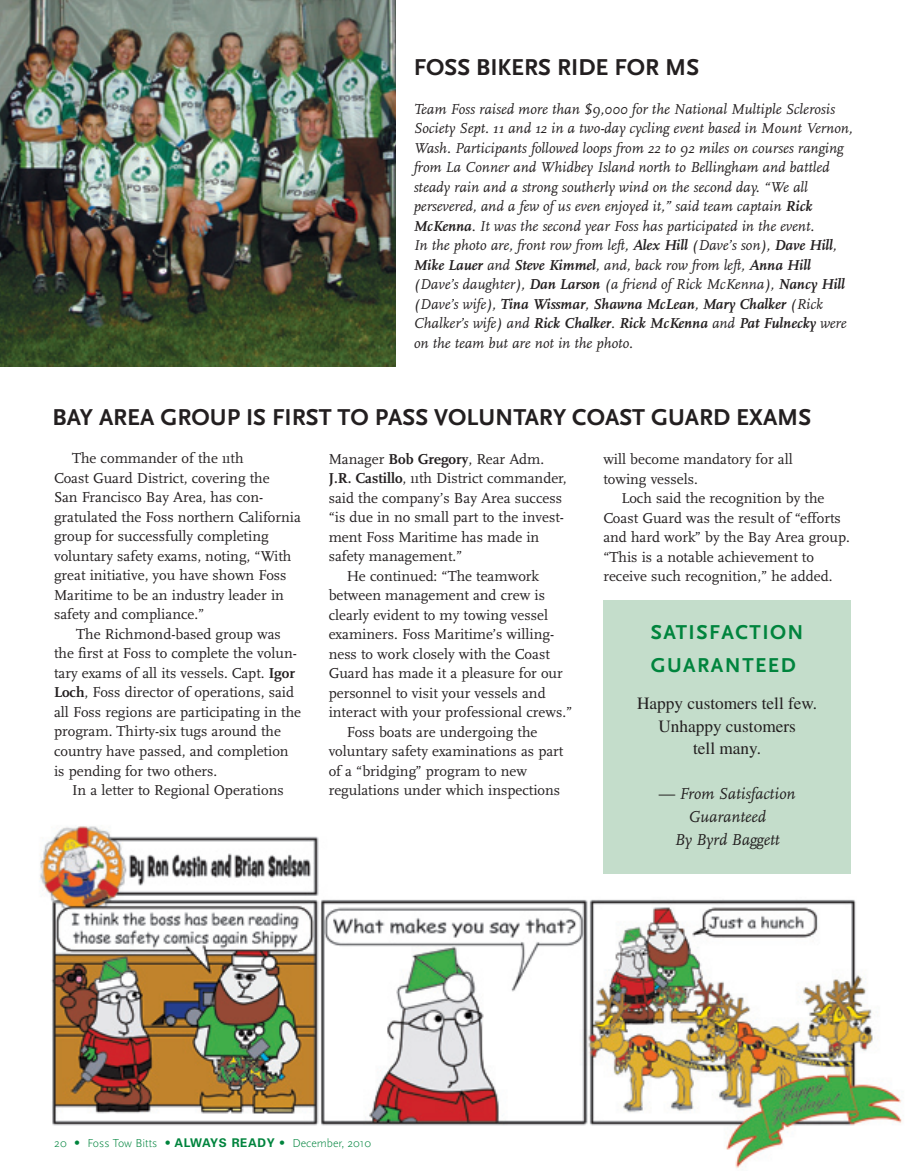
<style>
.page{position:relative;width:905px;height:1175px;background:#fff}
.page>*{position:absolute;margin:0;border:0;box-sizing:border-box;transform-origin:0 0}
.t1{font:700 24px "Scala Sans";color:#231f20}
.t2{font:700 21px/33px "Scala Sans";letter-spacing:.07em;color:#00843d}
.t3{font:17.25px/22.5px "Times";color:#231f20;text-align:center}
.t4{font:italic 16.5px/22.5px "Scala";color:#231f20;text-align:center}
.t5{font:15px/19.5px "Scala";color:#231f20}
.t6{font:italic 15px/19.5px "Scala";color:#231f20}
.t7{font:300 12px "Scala Sans";color:#00843d}
.s1{font-weight:700}
.s2{font-style:normal}
.s3{font-family:"Univers"}
.s4{font-family:"Univers";font-weight:700}
</style>
<div class="page">
<img style="left:39px;top:814px;width:863px;height:355px">
<div style="left:603px;top:600px;width:247px;height:273px;background:#c4ddcb"></div>
<img style="left:0;top:0;width:396px;height:366px">
<h1 class="t1" style="left:413px;top:54px;width:287px">FOSS BIKERS RIDE FOR MS</h1>
<p class="t6" style="left:413px;top:99px;width:440px">Team Foss raised more than $9,000 for the National Multiple Sclerosis Society Sept. 11 and 12 in a two-day cycling event based in Mount Vernon, Wash. Participants followed loops from 22 to 92 miles on courses ranging from La Conner and Whidbey Island north to Bellingham and battled steady rain and a strong southerly wind on the second day. “We all persevered, and a few of us even enjoyed it,” said team captain <span class="s1">Rick McKenna</span>. It was the second year Foss has participated in the event.<br>In the photo are, front row from left, <span class="s1">Alex Hill</span> (Dave’s son), <span class="s1">Dave Hill</span>, <span class="s1">Mike Lauer</span> and <span class="s1">Steve Kimmel</span>, and, back row from left, <span class="s1">Anna Hill </span>(Dave’s daughter), <span class="s1">Dan Larson</span> (a friend of Rick McKenna), <span class="s1">Nancy Hill </span>(Dave’s wife), <span class="s1">Tina Wissmar</span>, <span class="s1">Shawna McLean</span>, <span class="s1">Mary Chalker</span> (Rick Chalker’s wife) and <span class="s1">Rick Chalker</span>. <span class="s1">Rick McKenna</span> and <span class="s1">Pat Fulnecky</span> were on the team but are not in the photo.</p>
<h1 class="t1" style="left:52px;top:404px;width:760px">BAY AREA GROUP IS FIRST TO PASS VOLUNTARY COAST GUARD EXAMS</h1>
<p class="t5" style="left:328px;top:449px;width:217px">Manager <span class="s1">Bob Gregory</span>, Rear Adm.</p>
<p class="t5" style="left:329px;top:468px;width:239px"><span class="s1">J.R. Castillo</span>, 11th District commander,</p>
<p class="t5" style="left:329px;top:488px;width:235px">said the company’s Bay Area success</p>
<p class="t5" style="left:329px;top:507px;width:237px">“is due in no small part to the invest-</p>
<p class="t5" style="left:329px;top:527px;width:212px">ment Foss Maritime has made in</p>
<p class="t5" style="left:329px;top:546px;width:135px">safety management.”</p>
<p class="t5" style="left:347px;top:566px;width:194px">He continued: “The teamwork</p>
<p class="t5" style="left:329px;top:585px;width:218px">between management and crew is</p>
<p class="t5" style="left:329px;top:605px;width:221px">clearly evident to my towing vessel</p>
<p class="t5" style="left:329px;top:624px;width:227px">examiners. Foss Maritime’s willing-</p>
<p class="t5" style="left:329px;top:644px;width:223px">ness to work closely with the Coast</p>
<p class="t5" style="left:329px;top:663px;width:236px">Guard has made it a pleasure for our</p>
<p class="t5" style="left:329px;top:683px;width:218px">personnel to visit your vessels and</p>
<p class="t5" style="left:329px;top:702px;width:245px">interact with your professional crews.”</p>
<p class="t5" style="left:347px;top:722px;width:192px">Foss boats are undergoing the</p>
<p class="t5" style="left:329px;top:741px;width:236px">voluntary safety examinations as part</p>
<p class="t5" style="left:329px;top:761px;width:200px">of a “bridging” program to new</p>
<p class="t5" style="left:329px;top:780px;width:233px">regulations under which inspections</p>
<p class="t5" style="left:54px;top:449px;width:248px;text-indent:18px">The commander of the 11th<br>Coast Guard District, covering the<br>San Francisco Bay Area, has con&shy;gratulated the Foss northern California group for successfully completing voluntary safety exams, noting, “With great initiative, you have shown Foss Maritime to be an industry leader in safety and compliance.”</p>
<p class="t5" style="left:54px;top:624px;width:249px;text-indent:22px">The Richmond-based group was the first at Foss to complete the volun&shy;tary exams of all its vessels. Capt. <span class="s1">Igor Loch</span>, Foss director of operations, said all Foss regions are participating in the program. Thirty-six tugs around the country have passed, and completion is pending for two others.</p>
<p class="t5" style="left:72px;top:780px;width:213px">In a letter to Regional Operations</p>
<p class="t5" style="left:603px;top:449px;width:191px">will become mandatory for all towing vessels.</p>
<p class="t5" style="left:603px;top:488px;width:248px;text-indent:18px">Loch said the recognition by the Coast Guard was the result of “efforts and hard work” by the Bay Area group. “This is a notable achievement to receive such recognition,” he added.</p>
<h2 class="t2" style="left:650px;top:616px;width:154px">SATISFACTION<br>GUARANTEED</h2>
<p class="t3" style="left:637px;top:692px;width:181px">Happy customers tell few.<br>Unhappy customers<br>tell many.</p>
<p class="t4" style="left:659px;top:783px;width:138px"><span class="s2">—</span> From Satisfaction<br>Guaranteed<br>By Byrd Baggett</p>
<p class="t7" style="left:54px;top:1137px;width:318px">20 <span class="s3">•</span> Foss Tow Bitts <span class="s3">•</span> <span class="s4">ALWAYS READY</span> <span class="s3">•</span> December, 2010</p>
</div>
